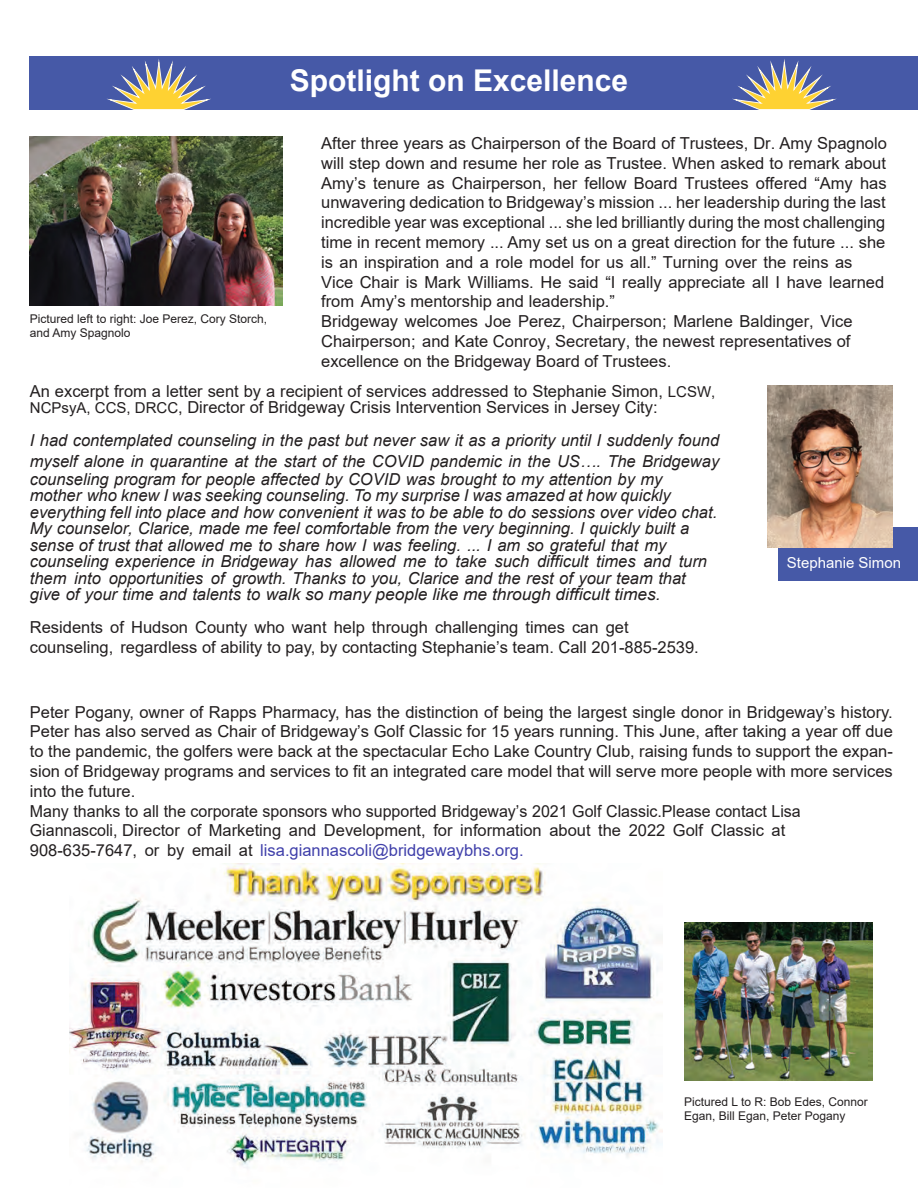
<style>
.page{position:relative;width:918px;height:1188px;background:#fff}
.page>*{position:absolute;margin:0;border:0;box-sizing:border-box;transform-origin:0 0}
.t1{font:700 30px "Arial";color:#fff}
.t2{font:16.5px/19.8px "Arial";color:#231f20}
.t3{font:italic 16.5px/16.5px "Arial";color:#231f20}
.t4{font:15px "Arial";color:#fff}
.t5{font:12px/14.4px "Arial";color:#231f20}
.s1{font-size:15px}
.s2{font-style:inherit}
.s3{color:#4040aa}
</style>
<div class="page">
<img style="left:69px;top:863px;width:594px;height:305px">
<img style="left:30px;top:137px;width:253px;height:168px">
<div style="left:30px;top:56px;width:888px;height:54px;background:#4659a7"></div>
<div style="left:779px;top:527px;width:139px;height:54px;background:#4659a7"></div>
<svg style="left:733px;top:62px;width:103px;height:48px"></svg>
<svg style="left:108px;top:62px;width:102px;height:48px"></svg>
<img style="left:767px;top:385px;width:126px;height:162px">
<img style="left:684px;top:923px;width:189px;height:157px">
<h1 class="t1" style="left:290px;top:59px;width:340px">Spotlight on Excellence</h1>
<p class="t2" style="left:321px;top:133px;width:567px">After three years as Chairperson of the Board of Trustees, Dr. Amy Spagnolo will step down and resume her role as Trustee. When asked to remark about Amy’s tenure as Chairperson, her fellow Board Trustees offered “Amy has unwavering dedication to Bridgeway’s mission ... her leadership during the last incredible year was exceptional ... she led brilliantly during the most challenging time in recent memory ... Amy set us on a great direction for the future ... she is an inspiration and a role model for us all.” Turning over the reins as Vice Chair is Mark Williams. He said “I really appreciate all I have learned from Amy’s mentorship and leadership.”<br>Bridgeway welcomes Joe Perez, Chairperson; Marlene Baldinger, Vice Chairperson; and Kate Conroy, Secretary, the newest representatives of excellence on the Bridgeway Board of Trustees.</p>
<p class="t2" style="left:30px;top:383px;width:687px;line-height:16.5px">An excerpt from a letter sent by a recipient of services addressed to Stephanie Simon, <span class="s1">LCSW,<br>NCPsyA, CCS, DRCC</span>, Director of Bridgeway Crisis Intervention Services in Jersey City:</p>
<p class="t3" style="left:30px;top:431px;width:691px;line-height:20.2px">I had contemplated counseling in the past but never saw it as a priority until I suddenly found myself alone in quarantine at the start of the COVID pandemic in the US…. The Bridgeway</p>
<p class="t3" style="left:30px;top:471px;width:689px">counseling program for people affected by COVID was brought to my attention by my mother who knew I was seeking counseling. To my surprise I was amazed at how quickly everything fell into place and how convenient it was to be able to do sessions over video chat.<br>My counselor, Clarice, made me feel comfortable from the very beginning. I quickly built a sense of trust that allowed me to share how I was feeling. ... I am so grateful that my counseling experience in Bridgeway has allowed me to take such difficult times and turn them into opportunities of growth. Thanks to you, Clarice and the rest of your team that give of your time and talents to walk so many people like me through difficult times.</p>
<p class="t2" style="left:30px;top:618px;width:670px">Residents of Hudson County who want help through challenging times can get counseling, regardless of ability to pay, by contacting Stephanie’s team. Call 201-885-2539.</p>
<p class="t5" style="left:30px;top:311px;width:239px">Pictured left to right: Joe Perez, Cory Storch, and Amy Spagnolo</p>
<p class="t4" style="left:787px;top:553px;width:116px">Stephanie Simon</p>
<p class="t2" style="left:30px;top:702px;width:865px">Peter Pogany, owner of Rapps Pharmacy, has the distinction of being the largest single donor in Bridgeway’s history.<br>Peter has also served as Chair of Bridgeway’s Golf Classic for 15 years running. This June, after taking a year off due to the pandemic, the golfers were back at the spectacular Echo Lake Country Club, raising funds to support the expan&shy;sion of Bridgeway programs and services to fit an integrated care model that will serve more people with more services into the future.<br>Many thanks to all the corporate sponsors who supported Bridgeway’s 2021 Golf Classic.Please contact Lisa<br>Giannascoli, Director of Marketing and Development<span class="s2">,</span> for information about the 2022 Golf Classic at 908-635-7647<span class="s2">,</span> or by email <span class="s2">at</span> <span class="s3">lisa.giannascoli@bridgewaybhs.org.</span></p>
<p class="t5" style="left:684px;top:1094px;width:185px">Pictured L to R: Bob Edes, Connor<br>Egan, Bill Egan, Peter Pogany</p>
</div>
